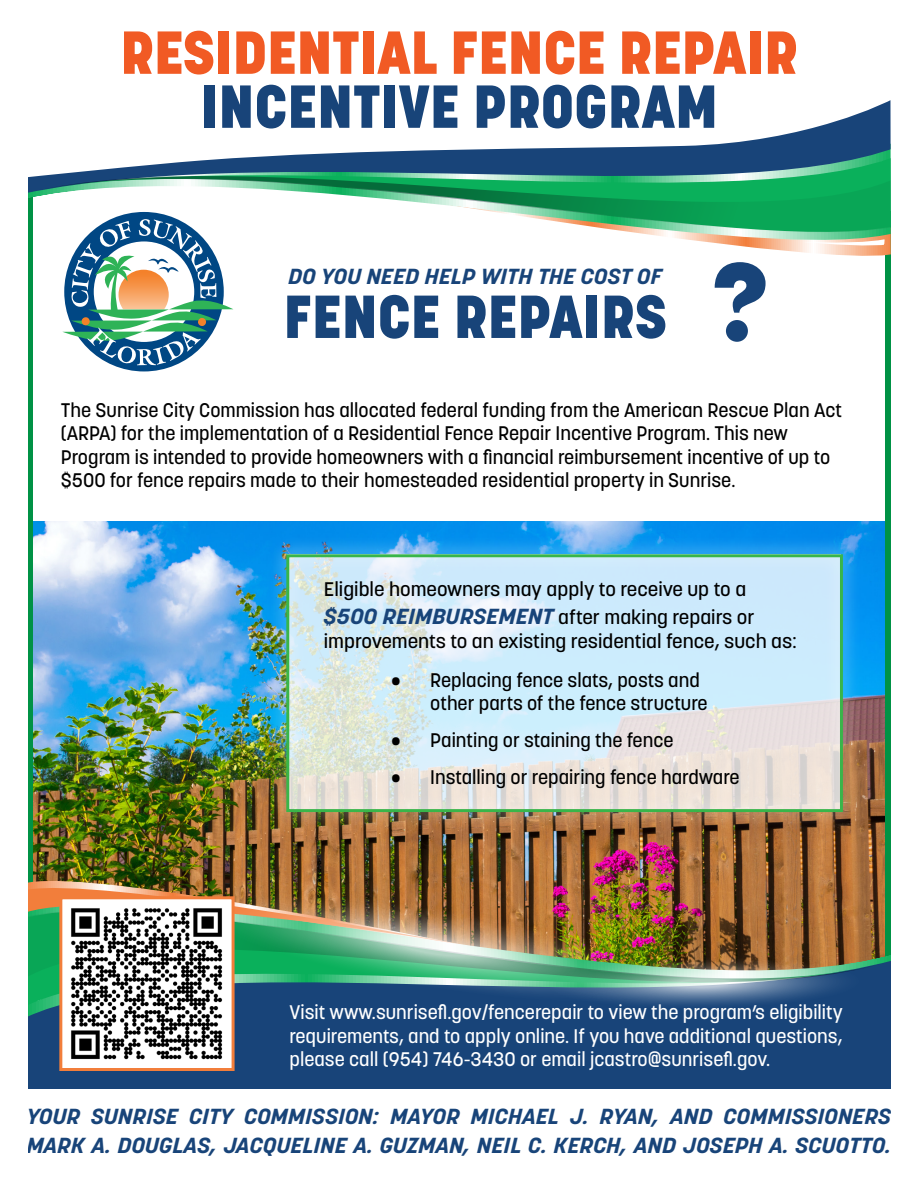
<style>
.page{position:relative;width:918px;height:1188px;background:#fff}
.page>*{position:absolute;margin:0;border:0;box-sizing:border-box;transform-origin:0 0}
.t1{font:800 109.35px "Korolev";color:#184479}
.t2{font:800 60px "Korolev";color:#184479}
.t3{font:800 60px "Korolev";letter-spacing:-.005em;color:#f15a24}
.t4{font:italic 700 21.6px/28.8px "Korolev";color:#184479;scale:1.11 1}
.t5{font:500 19.5px/23.4px "Korolev";color:#000}
.t6{font:500 19.5px/23.4px "Korolev";color:#fff;text-align:justify}
.t7{font:500 19.5px/28.8px "Korolev";color:#000;scale:1.04 1}
.s1{font-weight:700;font-style:italic;font-size:21.6px;color:#184479}
</style>
<div class="page">
<img style="left:33px;top:521px;width:852px;height:355px">
<div style="left:885px;top:211px;width:6px;height:750px;background:#009245"></div>
<div style="left:27px;top:178px;width:6px;height:712px;background:#009245"></div>
<img style="left:27px;top:876px;width:858px;height:5px">
<div style="left:28px;top:1029px;width:863px;height:60px;background:#184479"></div>
<svg style="left:27px;top:881px;width:864px;height:148px;background:#54575c"></svg>
<svg style="left:27px;top:910px;width:864px;height:72px;background:#706b3b"></svg>
<img style="left:197px;top:891px;width:471px;height:111px">
<svg style="left:753px;top:100px;width:138px;height:40px"></svg>
<svg style="left:27px;top:140px;width:864px;height:115px"></svg>
<svg style="left:27px;top:176px;width:864px;height:56px"></svg>
<img style="left:544px;top:957px;width:319px;height:52px">
<img style="left:264px;top:532px;width:602px;height:303px">
<div style="left:286px;top:554px;width:557px;height:258px;border:3px solid #39b54a"></div>
<svg style="left:62px;top:212px;width:171px;height:159px"></svg>
<div style="left:59px;top:896px;width:176px;height:175px;background:#fff;border:3px solid #f27e3b"></div>
<img style="left:71px;top:908px;width:152px;height:152px">
<h2 class="t3" style="left:120px;top:15px;width:679px">RESIDENTIAL FENCE REPAIR</h2>
<h2 class="t2" style="left:200px;top:69px;width:519px">INCENTIVE PROGRAM</h2>
<p class="t4" style="left:288px;top:262px;width:338px">DO YOU NEED HELP WITH THE COST OF</p>
<h2 class="t2" style="left:283px;top:279px;width:385px">FENCE REPAIRS</h2>
<h1 class="t1" style="left:713px;top:234px;width:56px">?</h1>
<p class="t5" style="left:61px;top:398px;width:783px">The Sunrise City Commission has allocated federal funding from the American Rescue Plan Act (ARPA) for the implementation of a Residential Fence Repair Incentive Program. This new Program is intended to provide homeowners with a financial reimbursement incentive of up to $500 for fence repairs made to their homesteaded residential property in Sunrise.</p>
<p class="t7" style="left:324px;top:574px;width:416px">Eligible homeowners may apply to receive up to a <span class="s1">$500 REIMBURSEMENT</span> after making repairs or</p>
<p class="t7" style="left:324px;top:627px;width:456px">improvements to an existing residential fence, such as:</p>
<p class="t5" style="left:430px;top:668px;width:279px;text-indent:-39px">• Replacing fence slats, posts and other parts of the fence structure</p>
<p class="t5" style="left:391px;top:729px;width:284px">• Painting or staining the fence</p>
<p class="t5" style="left:391px;top:766px;width:350px">• Installing or repairing fence hardware</p>
<p class="t6" style="left:289px;top:1001px;width:555px">Visit www.sunrisefl.gov/fencerepair to view the program’s eligibility requirements, and to apply online. If you have additional questions, please call (954) 746-3430 or email jcastro@sunrisefl.gov.</p>
<p class="t4" style="left:27px;top:1102px;width:780px">YOUR SUNRISE CITY COMMISSION: MAYOR MICHAEL J. RYAN, AND COMMISSIONERS<br>MARK A. DOUGLAS, JACQUELINE A. GUZMAN, NEIL C. KERCH, AND JOSEPH A. SCUOTTO.</p>
</div>
